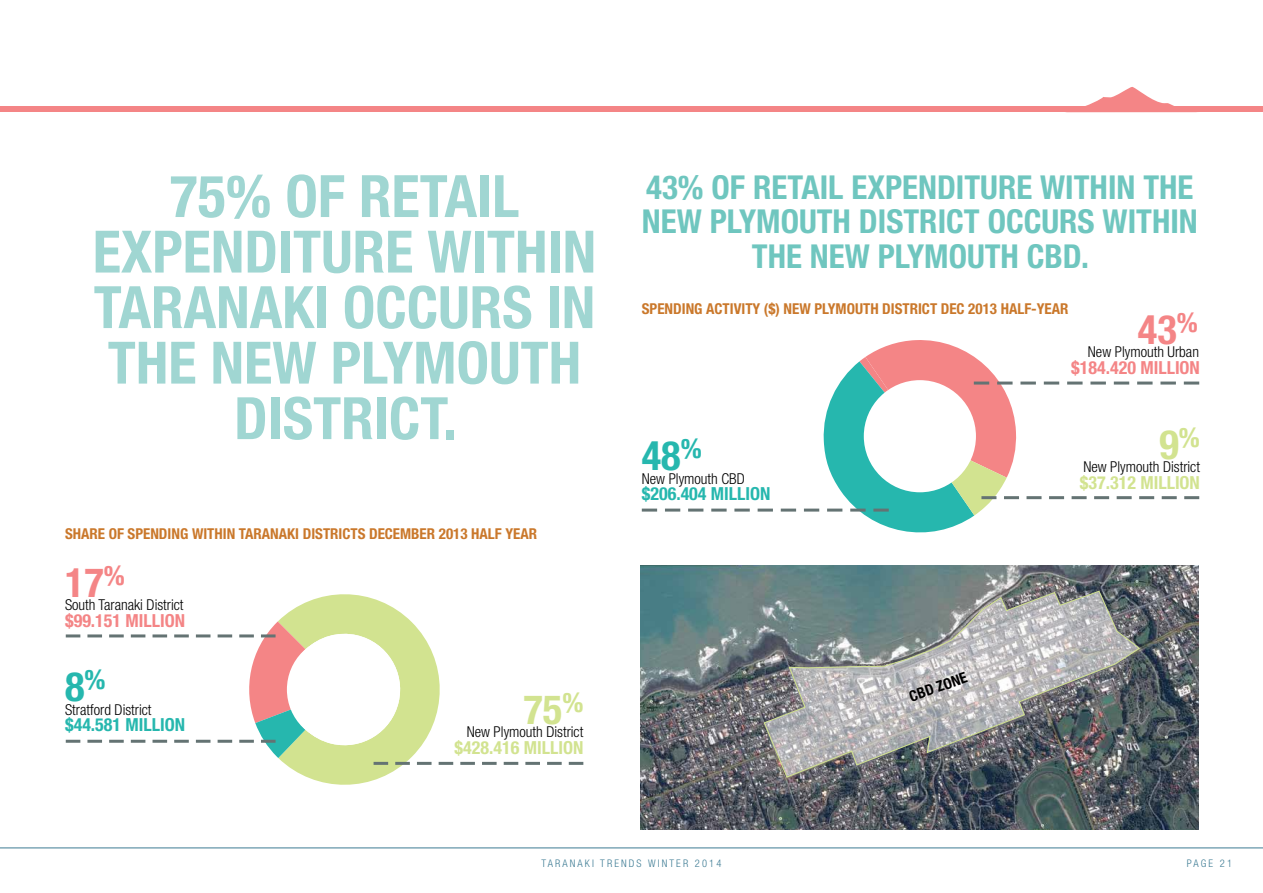
<style>
.page{position:relative;width:1263px;height:893px;background:#fff}
.page>*{position:absolute;margin:0;border:0;box-sizing:border-box;transform-origin:0 0}
.t1{font:700 condensed 58.5px/55.5px "Helvetica Neue LT Pro";color:#a0d6d2}
.t2{font:700 condensed 40.5px "Helvetica Neue LT Pro";color:#f48586}
.t3{font:700 condensed 40.5px "Helvetica Neue LT Pro";color:#26b7ae}
.t4{font:700 condensed 40.5px "Helvetica Neue LT Pro";color:#d2e390}
.t5{font:700 condensed 33px "Helvetica Neue LT Pro";color:#6fc6bf}
.t6{font:700 condensed 18px "Helvetica Neue LT Pro";color:#26b7ae}
.t7{font:700 condensed 18px "Helvetica Neue LT Pro";color:#d2e390}
.t8{font:700 condensed 18px "Helvetica Neue LT Pro";color:#f48586}
.t9{font:700 condensed 15px "Helvetica Neue LT Pro";color:#ca782b}
.t10{font:300 condensed 15px "Helvetica Neue LT Pro";color:#000}
.t11{font:700 condensed 15px "Helvetica Neue LT Pro";color:#000}
.t12{font:300 condensed 10.5px "Helvetica Neue LT Pro";letter-spacing:.2em;color:#3e7c94}
</style>
<div class="page">
<hr style="left:0;top:847px;width:1263px;height:1px;background:#3e7c94">
<div style="left:0;top:106px;width:1263px;height:6px;background:#f48586"></div>
<svg style="left:1085px;top:87px;width:89px;height:19px"></svg>
<svg style="left:66px;top:594px;width:517px;height:191px"></svg>
<svg style="left:642px;top:340px;width:557px;height:193px"></svg>
<img style="left:640px;top:566px;width:559px;height:263px">
<img style="left:763px;top:590px;width:377px;height:188px">
<h1 class="t1" style="left:93px;top:168px;width:294px;text-indent:77px">75% OF RETAIL<br>EXPENDIT</h1>
<h1 class="t1" style="left:321px;top:223px;width:249px">URE WITHIN</h1>
<h1 class="t1" style="left:94px;top:279px;width:56px">TARANAKI</h1>
<h1 class="t1" style="left:343px;top:279px;width:226px">OCCURSIN</h1>
<h1 class="t1" style="left:108px;top:334px;width:139px">THE NEW</h1>
<h1 class="t1" style="left:331px;top:334px;width:252px">PLYMOUTH</h1>
<h1 class="t1" style="left:234px;top:390px;width:28px">DISTRICT</h1>
<h1 class="t1" style="left:443px;top:390px;width:16px">.</h1>
<p class="t9" style="left:65px;top:525px;width:25px">SHARE</p>
<p class="t9" style="left:109px;top:525px;width:43px">OF SPENDIN</p>
<p class="t9" style="left:180px;top:525px;width:74px">G WITHIN TARANAKI</p>
<p class="t9" style="left:303px;top:525px;width:17px">DISTRICTS</p>
<p class="t9" style="left:369px;top:525px;width:18px">DECEM</p>
<p class="t9" style="left:411px;top:525px;width:111px">BER 2013 HALF YEAR</p>
<h2 class="t2" style="left:65px;top:558px;width:61px">17<sup>%</sup></h2>
<p class="t10" style="left:65px;top:596px;width:120px">South Taranaki District</p>
<p class="t8" style="left:65px;top:609px;width:122px">$99.151 MILLION</p>
<h2 class="t3" style="left:65px;top:663px;width:42px">8<sup>%</sup></h2>
<p class="t10" style="left:65px;top:701px;width:88px">Stratford District</p>
<p class="t6" style="left:65px;top:714px;width:122px">$44.581 MILLION</p>
<h2 class="t4" style="left:523px;top:685px;width:61px">75<sup>%</sup></h2>
<p class="t10" style="left:467px;top:723px;width:118px">New Plymouth District</p>
<p class="t7" style="left:455px;top:737px;width:130px">$428.416 MILLION</p>
<h3 class="t5" style="left:646px;top:167px;width:123px">43% OF RETAIL</h3>
<h3 class="t5" style="left:851px;top:167px;width:67px">EXPENDIT</h3>
<h3 class="t5" style="left:980px;top:167px;width:212px">URE WITHIN THE</h3>
<h3 class="t5" style="left:642px;top:202px;width:21px">NEW</h3>
<h3 class="t5" style="left:710px;top:202px;width:165px">PLYMOUTH DISTRICT</h3>
<h3 class="t5" style="left:988px;top:202px;width:196px">OCCURSWITHIN</h3>
<h3 class="t5" style="left:752px;top:236px;width:79px">THE NEW</h3>
<h3 class="t5" style="left:878px;top:236px;width:213px">PLYMOUTH CBD.</h3>
<p class="t9" style="left:642px;top:300px;width:24px">SPENDIN</p>
<p class="t9" style="left:694px;top:300px;width:205px">G ACTIVITY ($) NEW PLYMOUTH DISTRICT</p>
<p class="t9" style="left:941px;top:300px;width:113px">DEC 2013 HALF-YEAR</p>
<h2 class="t2" style="left:1138px;top:305px;width:61px">43<sup>%</sup></h2>
<p class="t8" style="left:1071px;top:356px;width:130px">$184.420 MILLION</p>
<p class="t10" style="left:1088px;top:343px;width:113px">New Plymouth Urban</p>
<h2 class="t3" style="left:642px;top:432px;width:61px">48<sup>%</sup></h2>
<p class="t6" style="left:642px;top:483px;width:130px">$206.404 MILLION</p>
<p class="t10" style="left:642px;top:470px;width:105px">New Plymouth CBD</p>
<p class="t11" style="left:907px;top:688px;width:61px;rotate:-19deg">CBD ZONE</p>
<h2 class="t4" style="left:1159px;top:420px;width:42px">9<sup>%</sup></h2>
<p class="t7" style="left:1080px;top:471px;width:122px">$37.312 MILLION</p>
<p class="t10" style="left:1083px;top:458px;width:118px">New Plymouth District</p>
<p class="t12" style="left:541px;top:857px;width:181px">TARANAKI TRENDS WINTER 2014</p>
<p class="t12" style="left:1187px;top:857px;width:47px">PAGE 21</p>
</div>
